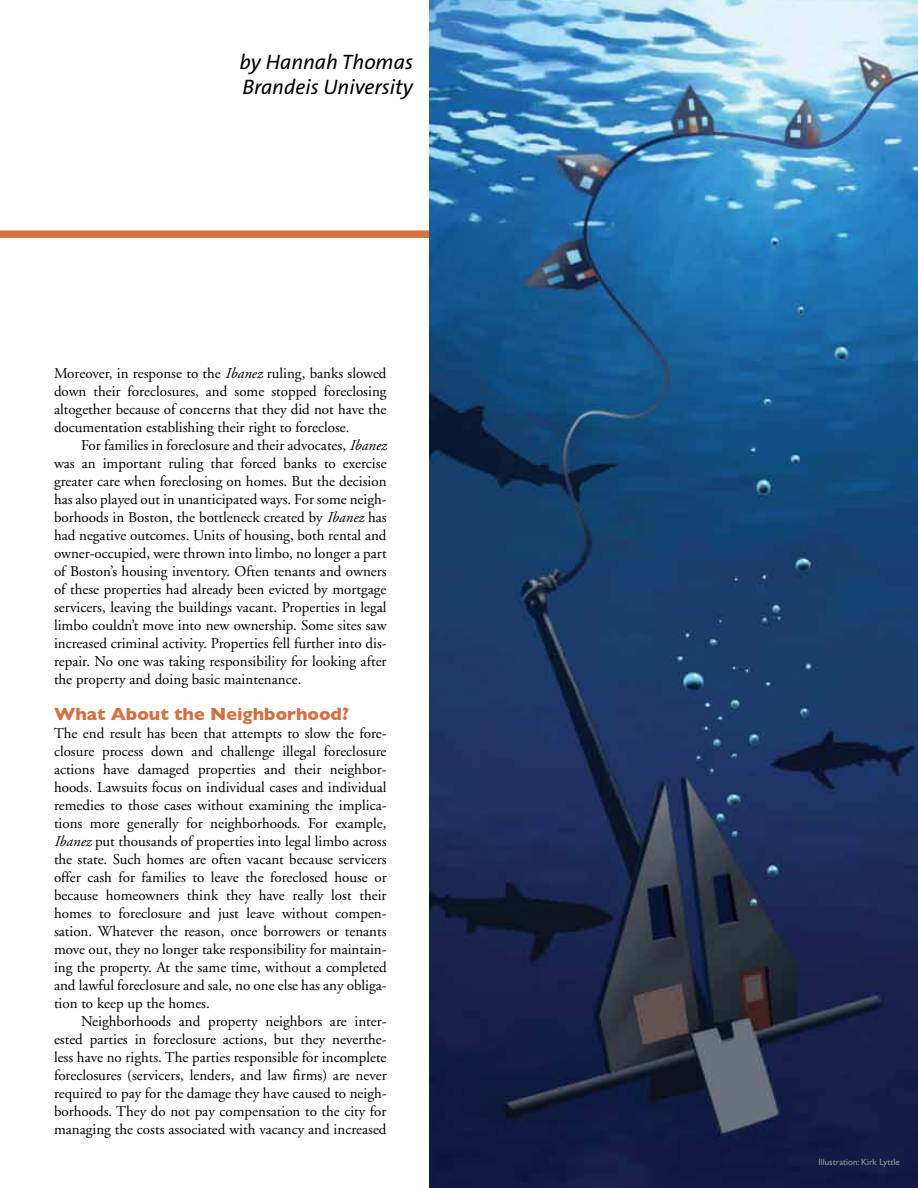
<style>
.page{position:relative;width:918px;height:1188px;background:#fff}
.page>*{position:absolute;margin:0;border:0;box-sizing:border-box;transform-origin:0 0}
.t1{font:italic 21px/25.2px "The Sans B5 Plain";color:#000}
.t2{font:700 18px "Gill Sans";color:#d6703f}
.t3{font:15px/18px "Adobe Garamond";color:#000;text-align:justify}
.t4{font:9px "Gill Sans";color:#95979a}
.s1{font-style:italic}
</style>
<div class="page">
<div style="left:0;top:230px;width:430px;height:8px;background:#d6703f"></div>
<img style="left:430px;top:0;width:488px;height:1188px">
<h1 class="t1" style="left:240px;top:50px;width:175px">by Hannah Thomas<br>Brandeis University</h1>
<p class="t3" style="left:54px;top:365px;width:334px">Moreover, in response to the <span class="s1">Ibanez</span> ruling, banks slowed down their foreclosures, and some stopped foreclosing altogether because of concerns that they did not have the documentation establishing their right to foreclose.</p>
<p class="t3" style="left:54px;top:437px;width:334px;text-indent:27px">For families in foreclosure and their advocates, <span class="s1">Ibanez </span>was an important ruling that forced banks to exercise greater care when foreclosing on homes. But the decision has also played out in unanticipated ways. For some neigh&shy;borhoods in Boston, the bottleneck created by <span class="s1">Ibanez</span> has had negative outcomes. Units of housing, both rental and owner-occupied, were thrown into limbo, no longer a part of Boston’s housing inventory. Often tenants and owners of these properties had already been evicted by mortgage servicers, leaving the buildings vacant. Properties in legal limbo couldn’t move into new ownership. Some sites saw increased criminal activity. Properties fell further into dis&shy;repair. No one was taking responsibility for looking after the property and doing basic maintenance.</p>
<p class="t2" style="left:54px;top:703px;width:296px">What About the Neighborhood?</p>
<p class="t3" style="left:54px;top:725px;width:334px">The end result has been that attempts to slow the fore&shy;closure process down and challenge illegal foreclosure actions have damaged properties and their neighbor&shy;hoods. Lawsuits focus on individual cases and individual remedies to those cases without examining the implica&shy;tions more generally for neighborhoods. For example, <span class="s1">Ibanez</span> put thousands of properties into legal limbo across the state. Such homes are often vacant because servicers offer cash for families to leave the foreclosed house or because homeowners think they have really lost their homes to foreclosure and just leave without compen&shy;sation. Whatever the reason, once borrowers or tenants move out, they no longer take responsibility for maintain&shy;ing the property. At the same time, without a completed and lawful foreclosure and sale, no one else has any obliga&shy;tion to keep up the homes.</p>
<p class="t3" style="left:54px;top:1013px;width:334px;text-indent:27px">Neighborhoods and property neighbors are inter&shy;ested parties in foreclosure actions, but they neverthe&shy;less have no rights. The parties responsible for incomplete foreclosures (servicers, lenders, and law firms) are never required to pay for the damage they have caused to neigh&shy;borhoods. They do not pay compensation to the city for managing the costs associated with vacancy and increased</p>
<p class="t4" style="left:819px;top:1157px;width:83px">Illustration: Kirk Lyttle</p>
</div>
